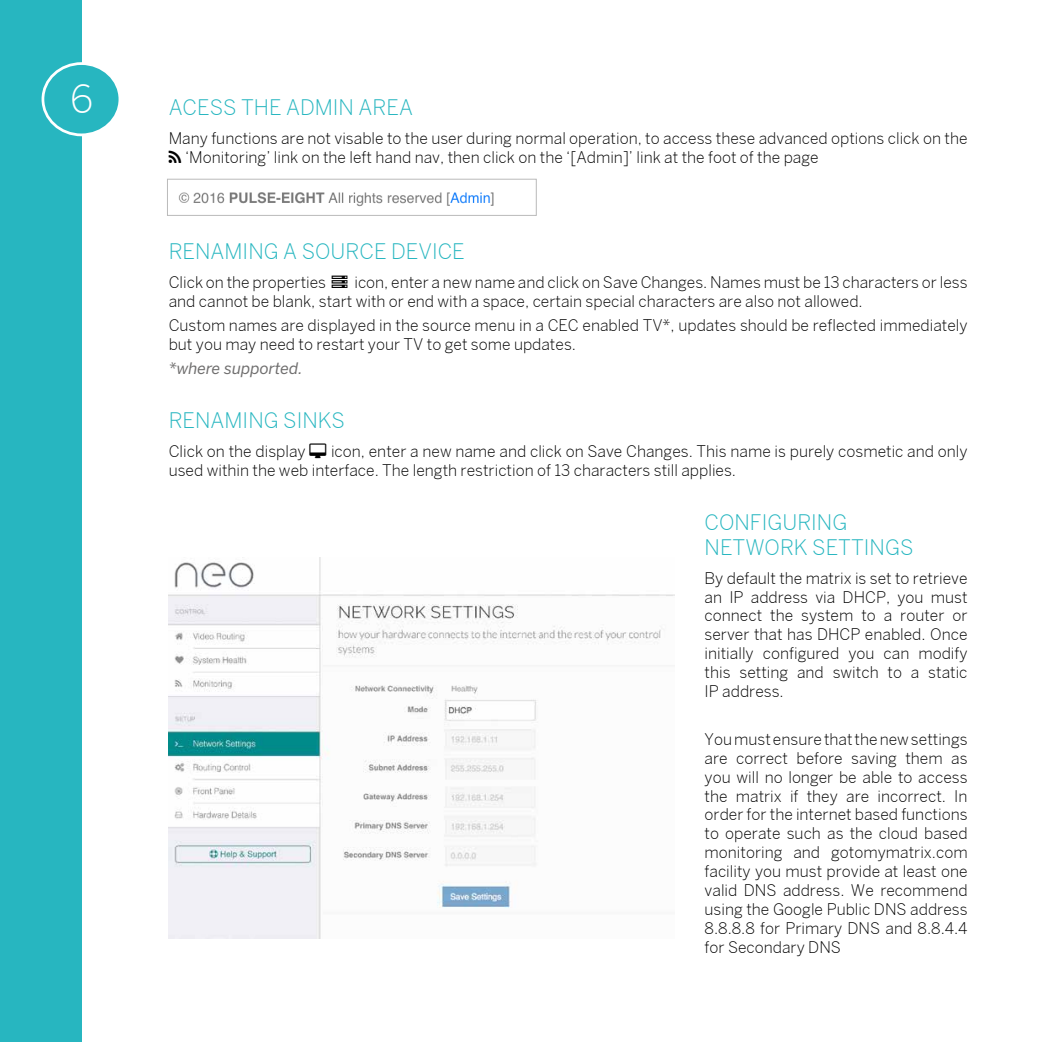
<style>
.page{position:relative;width:1042px;height:1042px;background:#fff}
.page>*{position:absolute;margin:0;border:0;box-sizing:border-box;transform-origin:0 0}
.t1{font:300 38.5px "Benton Sans";color:#fff}
.t2{font:300 21px/25.2px "Benton Sans";color:#27b6c0}
.t3{font:300 15.75px/18.9px "Benton Sans";color:#000}
.t4{font:italic 15.75px "Benton Sans";color:#706f6f}
</style>
<div class="page">
<div style="left:0;top:0;width:81px;height:1042px;background:#27b6c0"></div>
<div style="left:43px;top:64px;width:77px;height:71px;background:#27b6c0;border-radius:50%"></div>
<div style="left:42px;top:62px;width:79px;height:74px;border:3px solid #fff;border-radius:50%"></div>
<img style="left:169px;top:557px;width:506px;height:381px">
<img style="left:178px;top:192px;width:316px;height:15px">
<div style="left:167px;top:179px;width:370px;height:37px;border:1px solid #bababa"></div>
<h1 class="t1" style="left:70px;top:77px;width:25px">6</h1>
<h2 class="t2" style="left:169px;top:94px;width:246px">ACESS THE ADMIN AREA</h2>
<p class="t3" style="left:185px;top:128px;width:784px;text-indent:-16px">Many functions are not visable to the user during normal operation, to access these advanced options click on the ‘Monitoring’ link on the left hand nav, then click on the ‘[Admin]’ link at the foot of the page</p>
<h2 class="t2" style="left:169px;top:239px;width:298px">RENAMING A SOURCE DEVICE</h2>
<p class="t3" style="left:169px;top:273px;width:800px">Click on the properties ✓ icon, enter a new name and click on Save Changes. Names must be 13 characters or less and cannot be blank, start with or end with a space, certain special characters are also not allowed.</p>
<p class="t3" style="left:169px;top:316px;width:800px">Custom names are displayed in the source menu in a CEC enabled TV*, updates should be reflected immediately but you may need to restart your TV to get some updates.</p>
<p class="t4" style="left:169px;top:359px;width:135px">*where supported.</p>
<h2 class="t2" style="left:169px;top:407px;width:178px">RENAMING SINKS</h2>
<p class="t3" style="left:169px;top:441px;width:138px">Click on the display</p>
<p class="t3" style="left:169px;top:441px;width:800px;text-indent:162px">icon, enter a new name and click on Save Changes. This name is purely cosmetic and only used within the web interface. The length restriction of 13 characters still applies.</p>
<h2 class="t2" style="left:704px;top:509px;width:210px">CONFIGURING<br>NETWORK SETTINGS</h2>
<p class="t3" style="left:704px;top:568px;width:264px;text-align:justify">By default the matrix is set to retrieve an IP address via DHCP, you must connect the system to a router or server that has DHCP enabled. Once initially configured you can modify this setting and switch to a static IP address.</p>
<p class="t3" style="left:704px;top:729px;width:264px;text-align:justify">You must ensure that the new settings are correct before saving them as you will no longer be able to access the matrix if they are incorrect. In order for the internet based functions to operate such as the cloud based monitoring and gotomymatrix.com facility you must provide at least one valid DNS address. We recommend using the Google Public DNS address 8.8.8.8 for Primary DNS and 8.8.4.4 for Secondary DNS</p>
</div>
